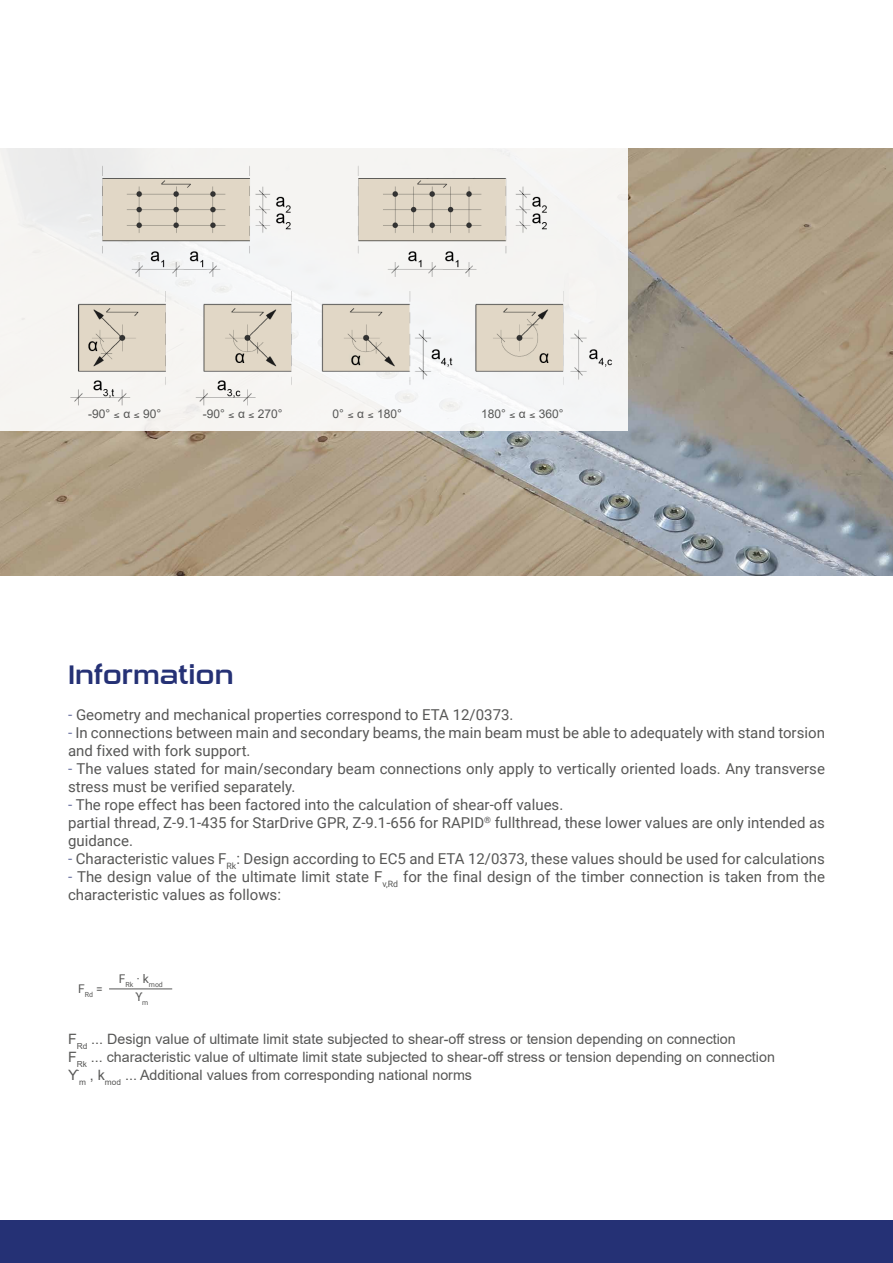
<style>
.page{position:relative;width:893px;height:1263px;background:#fff}
.page>*{position:absolute;margin:0;border:0;box-sizing:border-box;transform-origin:0 0}
.t1{font:27px "Sui Generis Rg SSH";color:#253175}
.t2{font:15px/18px "Roboto";color:#575756}
.t3{font:14.25px/18px "Arial";color:#575756}
.t4{font:12px "Arial";color:#575756}
.t5{font:12px "Roboto";color:#575756}
.t6{font:7.05px "Roboto";color:#575756}
.s1{font-family:"Jura";font-weight:500}
.s2{font-weight:300;color:#253175}
</style>
<div class="page">
<div style="left:0;top:1220px;width:893px;height:43px;background:#253175"></div>
<img style="left:0;top:149px;width:893px;height:426px">
<div style="left:0;top:124px;width:628px;height:307px;background:linear-gradient(to right,#f7f6f4,#fbfbfb)"></div>
<hr style="left:109px;top:988px;width:63px;height:1px;background:#575756">
<img style="left:61px;top:155px;width:560px;height:256px">
<p class="t4" style="left:88px;top:405px;width:75px">-90° <span class="s1">≤</span> α <span class="s1">≤</span> 90°</p>
<p class="t4" style="left:203px;top:405px;width:81px">-90° <span class="s1">≤</span> α <span class="s1">≤</span> 270°</p>
<p class="t4" style="left:333px;top:405px;width:71px">0° <span class="s1">≤</span> α <span class="s1">≤</span> 180°</p>
<p class="t4" style="left:481px;top:405px;width:84px">180° <span class="s1">≤</span> α <span class="s1">≤</span> 360°</p>
<h1 class="t1" style="left:68px;top:659px;width:167px">Information</h1>
<p class="t2" style="left:68px;top:705px;width:447px"><span class="s2">-</span> Geometry and mechanical properties correspond to ETA 12/0373.</p>
<p class="t2" style="left:68px;top:723px;width:758px"><span class="s2">-</span> In connections between main and secondary beams, the main beam must be able to adequately with stand torsion and fixed with fork support.</p>
<p class="t2" style="left:68px;top:759px;width:758px"><span class="s2">-</span> The values stated for main/secondary beam connections only apply to vertically oriented loads. Any transverse stress must be verified separately.</p>
<p class="t2" style="left:68px;top:795px;width:758px"><span class="s2">-</span> The rope effect has been factored into the calculation of shear-off values.<br>partial thread, Z-9.1-435 for StarDrive GPR, Z-9.1-656 for RAPID<sup>®</sup> fullthread, these lower values are only intended as guidance.</p>
<p class="t2" style="left:68px;top:849px;width:758px"><span class="s2">-</span> Characteristic values F<sub>Rk</sub>: Design according to EC5 and ETA 12/0373, these values should be used for calculations</p>
<p class="t2" style="left:68px;top:867px;width:758px"><span class="s2">-</span> The design value of the ultimate limit state F<sub>v,Rd</sub> for the final design of the timber connection is taken from the characteristic values as follows:</p>
<p class="t6" style="left:119px;top:979px;width:45px"><sup>F</sup>Rk <sup>∙</sup> <sup>k</sup>mod</p>
<p class="t5" style="left:136px;top:988px;width:14px">ϒ<sub>m</sub></p>
<p class="t3" style="left:68px;top:1030px;width:708px">F<sub>Rd</sub> ... Design value of ultimate limit state subjected to shear-off stress or tension depending on connection<br>F<sub>Rk</sub> ... characteristic value of ultimate limit state subjected to shear-off stress or tension depending on connection<br>ϒ<sub>m</sub> , k<sub>mod</sub> ... Additional values from corresponding national norms</p>
<p class="t5" style="left:78px;top:980px;width:26px">F<sub>Rd</sub> =</p>
</div>
